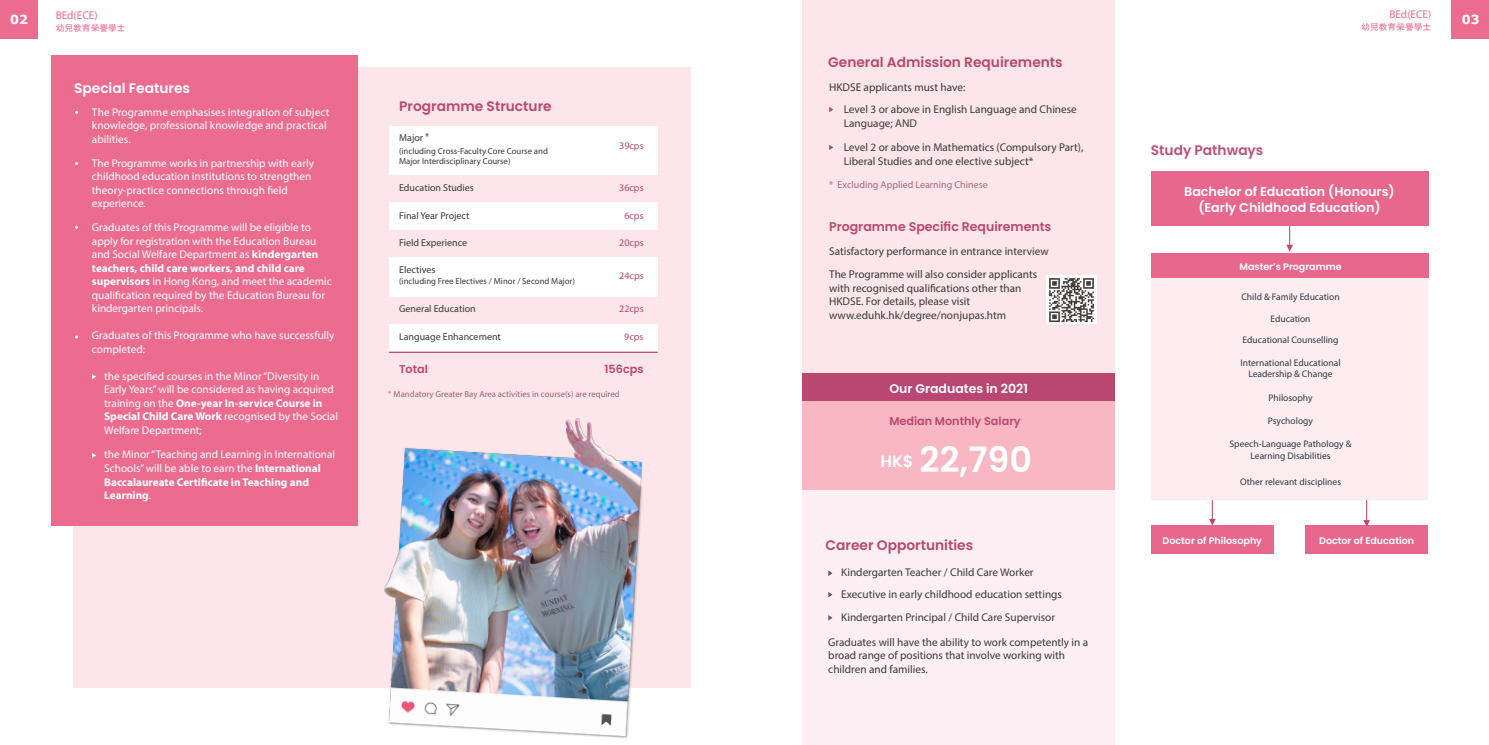
<style>
.page{position:relative;width:1489px;height:745px;background:#fff}
.page>*{position:absolute;margin:0;border:0;box-sizing:border-box;transform-origin:0 0}
.t1{font:600 35px "Poppins";color:#fff}
.t2{font:600 16.25px "Poppins";color:#fff}
.t3{font:600 13.75px "Poppins";color:#ba476f}
.t4{font:600 13.75px "Poppins";color:#fff}
.t5{font:600 13.75px "Poppins";color:#be4d78}
.t6{font:600 12.75px/15.2px "Poppins";color:#fff;text-align:center}
.t7{font:600 12.5px "Poppins";color:#ba476f}
.t8{font:600 12.5px "Poppins";color:#fff}
.t9{font:700 12.5px "Verdana";color:#fff}
.t10{font:11.25px/13.5px "Myriad Pro";color:#fff}
.t11{font:11.25px/13.5px "Myriad Pro";color:#3a3938}
.t12{font:600 11.25px "Poppins";color:#ba476f}
.t13{font:11.25px "Myriad Pro";color:#eb6c8f}
.t14{font:10px "Myriad Pro";color:#3a3837}
.t15{font:10px "Myriad Pro";color:#ba476f}
.t16{font:10px "Myriad Pro";color:#a46779}
.t17{font:9.5px/11.4px "Myriad Pro";color:#2d3b42;text-align:center}
.t18{font:600 9.5px "Poppins";color:#fff}
.t19{font:8.75px "Myriad Pro";color:#3a3837}
.t20{font:8.75px "Myriad Pro";color:#9c6070}
.t21{font:8.75px "MS UI Gothic";color:#eb6c8f}
.t22{font:7.5px "Myriad Pro";color:#a46779}
.s1{font-weight:700}
</style>
<div class="page">
<div style="left:73px;top:67px;width:617px;height:620px;background:#fce6e9"></div>
<div style="left:51px;top:55px;width:306px;height:471px;background:#eb6c8f"></div>
<div style="left:389px;top:324px;width:268px;height:27px;background:#fff"></div>
<div style="left:389px;top:202px;width:268px;height:28px;background:#fff"></div>
<div style="left:389px;top:126px;width:268px;height:49px;background:#fff"></div>
<hr style="left:389px;top:351px;width:268px;height:1px;background:#ba476f">
<svg style="left:92px;top:374px;width:4px;height:5px"></svg>
<svg style="left:92px;top:453px;width:4px;height:5px"></svg>
<div style="left:389px;top:257px;width:268px;height:40px;background:#fff"></div>
<img style="left:364px;top:418px;width:301px;height:321px">
<div style="left:1451px;top:0;width:37px;height:39px;background:#eb6c8f"></div>
<div style="left:0;top:0;width:38px;height:39px;background:#eb6c8f"></div>
<div style="left:802px;top:447px;width:312px;height:297px;background:#fdeff3"></div>
<div style="left:802px;top:0;width:312px;height:404px;background:#fce6e9"></div>
<div style="left:802px;top:400px;width:312px;height:89px;background:#f8b7c2"></div>
<svg style="left:828px;top:570px;width:4px;height:5px"></svg>
<svg style="left:828px;top:592px;width:4px;height:5px"></svg>
<svg style="left:828px;top:615px;width:4px;height:5px"></svg>
<svg style="left:829px;top:107px;width:4px;height:5px"></svg>
<svg style="left:829px;top:144px;width:4px;height:6px"></svg>
<img style="left:1046px;top:275px;width:50px;height:48px">
<div style="left:802px;top:373px;width:312px;height:27px;background:#ba476f"></div>
<div style="left:1304px;top:525px;width:123px;height:28px;background:#e7688c"></div>
<svg style="left:1363px;top:500px;width:6px;height:26px"></svg>
<svg style="left:1209px;top:500px;width:6px;height:25px"></svg>
<div style="left:1150px;top:253px;width:277px;height:247px;background:#fdedf0"></div>
<hr style="left:1288px;top:224px;width:2px;height:22px;background:#c04670">
<svg style="left:1286px;top:245px;width:6px;height:6px"></svg>
<div style="left:1150px;top:170px;width:277px;height:55px;background:#e7688c"></div>
<div style="left:1150px;top:525px;width:123px;height:28px;background:#e7688c"></div>
<div style="left:1150px;top:253px;width:277px;height:24px;background:#e7688c"></div>
<p class="t13" style="left:1389px;top:7px;width:43px">BEd(ECE)</p>
<p class="t21" style="left:1361px;top:22px;width:71px">幼兒教育榮譽學士</p>
<p class="t13" style="left:56px;top:8px;width:43px">BEd(ECE)</p>
<p class="t21" style="left:56px;top:23px;width:71px">幼兒教育榮譽學士</p>
<p class="t9" style="left:10px;top:10px;width:19px">02</p>
<p class="t9" style="left:1461px;top:10px;width:19px">03</p>
<p class="t3" style="left:828px;top:54px;width:236px">General Admission Requirements</p>
<p class="t4" style="left:74px;top:80px;width:117px">Special Features</p>
<p class="t10" style="left:92px;top:105px;width:239px">The Programme emphasises integration of subject knowledge, professional knowledge and practical abilities.</p>
<p class="t10" style="left:92px;top:156px;width:223px">The Programme works in partnership with early childhood education institutions to strengthen theory-practice connections through field experience.</p>
<p class="t10" style="left:92px;top:220px;width:241px">Graduates of this Programme will be eligible to apply for registration with the Education Bureau and Social Welfare Department as <span class="s1">kindergarten teachers, child care workers, and child care supervisors</span> in Hong Kong, and meet the academic qualification required by the Education Bureau for kindergarten principals.</p>
<p class="t10" style="left:92px;top:328px;width:244px">Graduates of this Programme who have successfully completed:</p>
<p class="t10" style="left:104px;top:369px;width:235px">the specified courses in the Minor “Diversity in Early Years” will be considered as having acquired training on the <span class="s1">One-year In-service Course in Special Child Care Work</span> recognised by the Social Welfare Department;</p>
<p class="t10" style="left:104px;top:447px;width:232px">the Minor “Teaching and Learning in International Schools” will be able to earn the <span class="s1">International Baccalaureate Certificate in Teaching and Learning</span>.</p>
<p class="t3" style="left:399px;top:98px;width:154px">Programme Structure</p>
<p class="t14" style="left:399px;top:131px;width:32px">Major *</p>
<p class="t19" style="left:399px;top:145px;width:150px">(including Cross-Faculty Core Course and</p>
<p class="t19" style="left:399px;top:156px;width:113px">Major Interdisciplinary Course)</p>
<p class="t15" style="left:619px;top:139px;width:26px">39cps</p>
<p class="t14" style="left:399px;top:181px;width:76px">Education Studies</p>
<p class="t15" style="left:619px;top:181px;width:26px">36cps</p>
<p class="t14" style="left:399px;top:209px;width:72px">Final Year Project</p>
<p class="t15" style="left:624px;top:209px;width:21px">6cps</p>
<p class="t14" style="left:399px;top:237px;width:69px">Field Experience</p>
<p class="t15" style="left:619px;top:236px;width:26px">20cps</p>
<p class="t14" style="left:399px;top:263px;width:38px">Electives</p>
<p class="t19" style="left:399px;top:275px;width:177px">(including Free Electives / Minor / Second Major)</p>
<p class="t15" style="left:619px;top:269px;width:26px">24cps</p>
<p class="t14" style="left:399px;top:302px;width:78px">General Education</p>
<p class="t15" style="left:619px;top:302px;width:26px">22cps</p>
<p class="t14" style="left:399px;top:330px;width:103px">Language Enhancement</p>
<p class="t15" style="left:624px;top:330px;width:21px">9cps</p>
<p class="t12" style="left:399px;top:362px;width:30px">Total</p>
<p class="t12" style="left:604px;top:362px;width:41px">156cps</p>
<p class="t22" style="left:388px;top:388px;width:5px">*</p>
<p class="t20" style="left:393px;top:388px;width:227px">Mandatory Greater Bay Area activities in course(s) are required</p>
<p class="t11" style="left:829px;top:80px;width:138px">HKDSE applicants must have:</p>
<p class="t11" style="left:843px;top:102px;width:235px">Level 3 or above in English Language and Chinese<br>Language; AND</p>
<p class="t11" style="left:843px;top:140px;width:241px">Level 2 or above in Mathematics (Compulsory Part),<br>Liberal Studies and one elective subject*</p>
<p class="t16" style="left:829px;top:178px;width:160px">* Excluding Applied Learning Chinese</p>
<p class="t7" style="left:829px;top:219px;width:224px">Programme Specific Requirements</p>
<p class="t11" style="left:829px;top:244px;width:221px">Satisfactory performance in entrance interview</p>
<p class="t11" style="left:829px;top:267px;width:209px">The Programme will also consider applicants</p>
<p class="t11" style="left:829px;top:280px;width:194px">with recognised qualifications other than</p>
<p class="t11" style="left:829px;top:294px;width:142px">HKDSE. For details, please visit</p>
<p class="t11" style="left:829px;top:307px;width:178px">www.eduhk.hk/degree/nonjupas.htm</p>
<p class="t8" style="left:889px;top:381px;width:140px">Our Graduates in 2021</p>
<p class="t12" style="left:889px;top:414px;width:133px">Median Monthly Salary</p>
<p class="t2" style="left:880px;top:452px;width:35px">HK$</p>
<p class="t1" style="left:919px;top:438px;width:114px">22,790</p>
<p class="t3" style="left:825px;top:537px;width:149px">Career Opportunities</p>
<p class="t11" style="left:841px;top:565px;width:194px">Kindergarten Teacher / Child Care Worker</p>
<p class="t11" style="left:841px;top:587px;width:222px">Executive in early childhood education settings</p>
<p class="t11" style="left:841px;top:610px;width:215px">Kindergarten Principal / Child Care Supervisor</p>
<p class="t11" style="left:828px;top:634px;width:261px">Graduates will have the ability to work competently in a</p>
<p class="t11" style="left:828px;top:648px;width:238px">broad range of positions that involve working with children and families.</p>
<p class="t5" style="left:1150px;top:142px;width:114px">Study Pathways</p>
<p class="t6" style="left:1184px;top:184px;width:212px">Bachelor of Education (Honours) (Early Childhood Education)</p>
<p class="t18" style="left:1239px;top:261px;width:104px">Master’s Programme</p>
<p class="t17" style="left:1241px;top:290px;width:100px">Child &amp; Family Education</p>
<p class="t17" style="left:1242px;top:334px;width:97px">Educational Counselling</p>
<p class="t17" style="left:1270px;top:312px;width:42px">Education</p>
<p class="t17" style="left:1240px;top:356px;width:102px">International Educational<br>Leadership &amp; Change</p>
<p class="t17" style="left:1268px;top:392px;width:46px">Philosophy</p>
<p class="t17" style="left:1267px;top:415px;width:47px">Psychology</p>
<p class="t17" style="left:1229px;top:438px;width:123px">Speech-Language Pathology &amp;<br>Learning Disabilities</p>
<p class="t17" style="left:1239px;top:476px;width:103px">Other relevant disciplines</p>
<p class="t18" style="left:1162px;top:535px;width:101px">Doctor of Philosophy</p>
<p class="t18" style="left:1318px;top:535px;width:96px">Doctor of Education</p>
</div>
